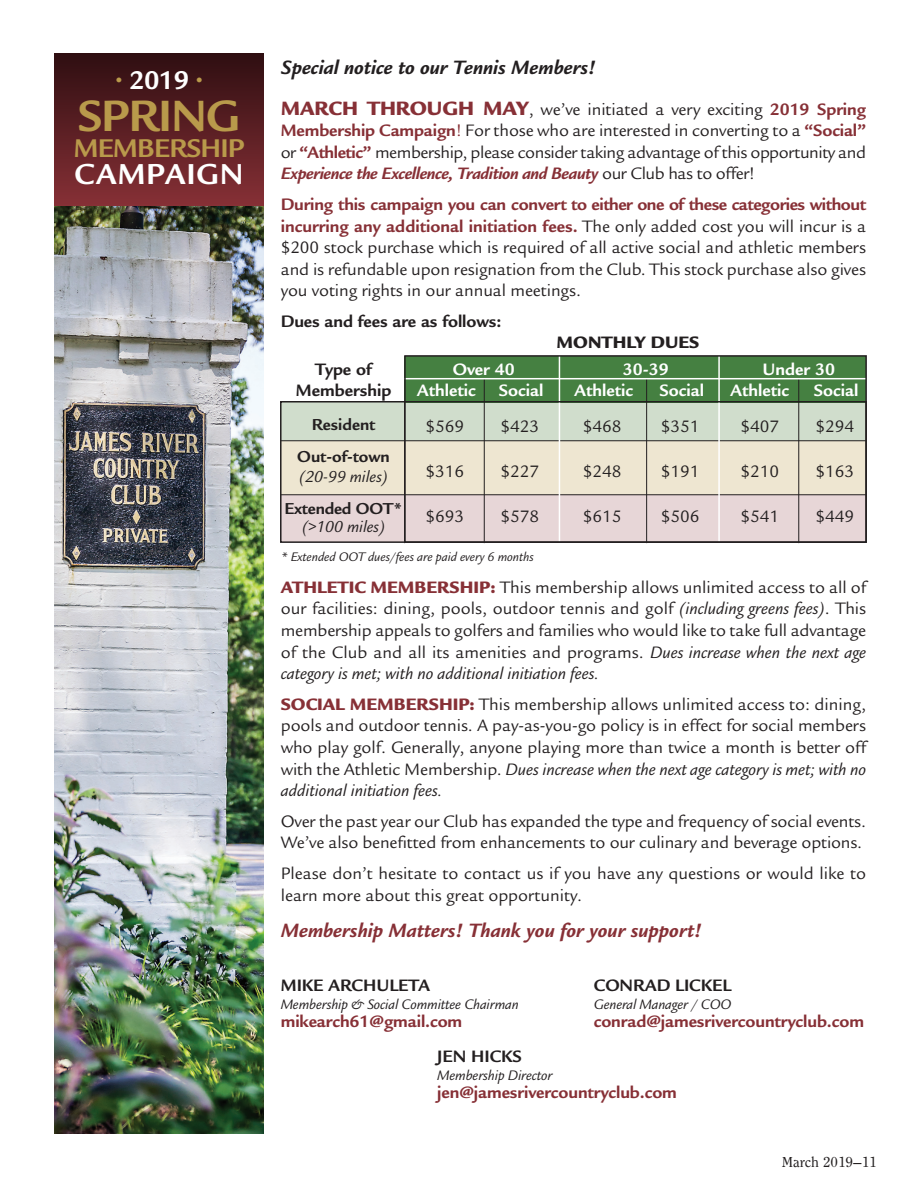
<style>
.page{position:relative;width:918px;height:1188px;background:#fff}
.page>*{position:absolute;margin:0;border:0;box-sizing:border-box;transform-origin:0 0}
.t1{font:700 47.7px "Legacy Sans";letter-spacing:-.025em;color:#b99a4b}
.t2{font:700 31.35px "Legacy Sans";letter-spacing:.025em;color:#fff}
.t3{font:700 27.9px "Legacy Sans";letter-spacing:-.025em;color:#b99a4b}
.t4{font:700 27.9px "Legacy Sans";color:#fff}
.t5{font:italic 700 21px "Legacy Sans";color:#873036}
.t6{font:italic 700 21px "Legacy Sans";color:#231f20}
.t7{font:18px/21.6px "Legacy Sans";letter-spacing:-.005em;color:#231f20;text-align:justify}
.t8{font:700 18px "Legacy Sans";letter-spacing:-.005em;color:#873036}
.t9{font:700 18px/21px "Legacy Sans";letter-spacing:-.005em;color:#231f20;text-align:center}
.t10{font:700 18px "Legacy Sans";color:#fff}
.t11{font:900 18px "Legacy Sans";color:#231f20}
.t12{font:700 17.25px/31.5px "Legacy Sans";color:#231f20;text-align:center}
.t13{font:italic 17.25px "Legacy Sans";color:#231f20}
.t14{font:italic 15px "Legacy Sans";letter-spacing:-.005em;color:#231f20}
.t15{font:15px "Clearface Regular DTC";color:#231f20}
.t16{font:italic 13.5px "Legacy Sans";color:#231f20}
.s1{color:#b99a4b}
.s2{font-weight:900;font-size:21px;color:#873036}
.s3{font-weight:700;color:#873036}
.s4{color:#873036}
.s5{font-weight:700;font-style:italic;color:#873036}
.s6{font-weight:900;color:#873036}
.s7{font-style:italic}
</style>
<div class="page">
<div style="left:281px;top:495px;width:585px;height:47px;background:#e7d6d7"></div>
<div style="left:281px;top:441px;width:585px;height:54px;background:#eee6d1"></div>
<div style="left:281px;top:402px;width:585px;height:39px;background:#d0ddcc"></div>
<img style="left:54px;top:206px;width:210px;height:928px">
<div style="left:54px;top:54px;width:210px;height:152px;background:linear-gradient(to bottom,#2f0e11,#863036)"></div>
<div style="left:405px;top:356px;width:461px;height:46px;background:#458041"></div>
<hr style="left:281px;top:440px;width:585px;height:1px;background:#231f20">
<hr style="left:281px;top:494px;width:585px;height:1px;background:#231f20">
<hr style="left:646px;top:378px;width:1px;height:165px;background:#231f20">
<hr style="left:718px;top:356px;width:2px;height:187px;background:#fff">
<hr style="left:798px;top:379px;width:1px;height:164px;background:#231f20">
<hr style="left:559px;top:356px;width:1px;height:187px;background:#fff">
<hr style="left:484px;top:379px;width:1px;height:164px;background:#231f20">
<div style="left:280px;top:401px;width:587px;height:142px;border:2px solid #231f20"></div>
<hr style="left:404px;top:378px;width:463px;height:1px;background:#fff">
<div style="left:404px;top:355px;width:463px;height:188px;border:2px solid #231f20"></div>
<h3 class="t4" style="left:115px;top:64px;width:90px"><span class="s1">•</span> 2019 <span class="s1">•</span></h3>
<h1 class="t1" style="left:78px;top:89px;width:164px">SPRING</h1>
<h3 class="t3" style="left:74px;top:132px;width:172px">MEMBERSHIP</h3>
<h2 class="t2" style="left:75px;top:156px;width:171px">CAMPAIGN</h2>
<p class="t6" style="left:281px;top:55px;width:317px">Special notice to our Tennis Members!</p>
<p class="t7" style="left:281px;top:98px;width:587px"><span class="s2">MARCH THROUGH MAY</span>, we’ve initiated a very exciting <span class="s3">2019 Spring Membership Campaign</span><span class="s4">!</span> For those who are interested in converting to a <span class="s3">“Social” </span>or <span class="s3">“Athletic”</span> membership, please consider taking advantage of this opportunity and <span class="s5">Experience the Excellence, Tradition and Beauty</span> our Club has to offer!</p>
<p class="t7" style="left:281px;top:194px;width:587px"><span class="s3">During this campaign you can convert to either one of these categories without incurring any additional initiation fees.</span> The only added cost you will incur is a $200 stock purchase which is required of all active social and athletic members and is refundable upon resignation from the Club. This stock purchase also gives you voting rights in our annual meetings.</p>
<p class="t9" style="left:281px;top:311px;width:222px">Dues and fees are as follows:</p>
<p class="t9" style="left:296px;top:358px;width:97px">Type of<br>Membership</p>
<p class="t12" style="left:297px;top:409px;width:94px">Resident<br>Out-of-town</p>
<p class="t13" style="left:299px;top:467px;width:90px">(20-99 miles)</p>
<p class="t12" style="left:284px;top:493px;width:120px">Extended OOT*</p>
<p class="t13" style="left:302px;top:517px;width:85px">(&gt;100 miles)</p>
<p class="t11" style="left:557px;top:332px;width:144px">MONTHLY DUES</p>
<p class="t10" style="left:453px;top:359px;width:64px">Over 40</p>
<p class="t10" style="left:623px;top:359px;width:48px">30-39</p>
<p class="t10" style="left:763px;top:359px;width:74px">Under 30</p>
<p class="t10" style="left:417px;top:380px;width:60px">Athletic</p>
<p class="t10" style="left:499px;top:380px;width:46px">Social</p>
<p class="t10" style="left:574px;top:380px;width:60px">Athletic</p>
<p class="t10" style="left:659px;top:380px;width:46px">Social</p>
<p class="t10" style="left:730px;top:380px;width:60px">Athletic</p>
<p class="t10" style="left:814px;top:380px;width:46px">Social</p>
<p class="t7" style="left:425px;top:415px;width:40px">$569</p>
<p class="t7" style="left:500px;top:415px;width:40px">$423</p>
<p class="t7" style="left:583px;top:415px;width:40px">$468</p>
<p class="t7" style="left:661px;top:415px;width:40px">$351</p>
<p class="t7" style="left:740px;top:415px;width:40px">$407</p>
<p class="t7" style="left:815px;top:415px;width:40px">$294</p>
<p class="t7" style="left:425px;top:460px;width:40px">$316</p>
<p class="t7" style="left:500px;top:460px;width:40px">$227</p>
<p class="t7" style="left:583px;top:460px;width:40px">$248</p>
<p class="t7" style="left:661px;top:460px;width:40px">$191</p>
<p class="t7" style="left:740px;top:460px;width:40px">$210</p>
<p class="t7" style="left:815px;top:460px;width:40px">$163</p>
<p class="t7" style="left:425px;top:505px;width:40px">$693</p>
<p class="t7" style="left:500px;top:505px;width:40px">$578</p>
<p class="t7" style="left:583px;top:505px;width:40px">$615</p>
<p class="t7" style="left:661px;top:505px;width:40px">$506</p>
<p class="t7" style="left:740px;top:505px;width:40px">$541</p>
<p class="t7" style="left:815px;top:505px;width:40px">$449</p>
<p class="t16" style="left:281px;top:549px;width:254px">* Extended OOT dues/fees are paid every 6 months</p>
<p class="t7" style="left:281px;top:577px;width:587px"><span class="s6">ATHLETIC MEMBERSHIP:</span> This membership allows unlimited access to all of our facilities: dining, pools, outdoor tennis and golf <span class="s7">(including greens fees)</span>. This membership appeals to golfers and families who would like to take full advantage of the Club and all its amenities and programs. <span class="s7">Dues increase when the next age category is met; with no additional initiation fees.</span></p>
<p class="t7" style="left:281px;top:694px;width:587px"><span class="s6">SOCIAL MEMBERSHIP:</span> This membership allows unlimited access to: dining, pools and outdoor tennis. A pay-as-you-go policy is in effect for social members who play golf. Generally, anyone playing more than twice a month is better off with the Athletic Membership. <span class="s7">Dues increase when the next age category is met; with no additional initiation fees.</span></p>
<p class="t7" style="left:281px;top:811px;width:587px">Over the past year our Club has expanded the type and frequency of social events.<br>We’ve also benefitted from enhancements to our culinary and beverage options.</p>
<p class="t7" style="left:281px;top:863px;width:587px">Please don’t hesitate to contact us if you have any questions or would like to learn more about this great opportunity.</p>
<p class="t5" style="left:281px;top:918px;width:423px">Membership Matters! Thank you for your support!</p>
<p class="t9" style="left:281px;top:975px;width:151px">MIKE ARCHULETA</p>
<p class="t14" style="left:281px;top:996px;width:240px">Membership &amp; Social Committee Chairman</p>
<p class="t8" style="left:281px;top:1011px;width:183px">mikearch61@gmail.com</p>
<p class="t9" style="left:594px;top:975px;width:139px">CONRAD LICKEL</p>
<p class="t14" style="left:594px;top:996px;width:139px">General Manager / COO</p>
<p class="t8" style="left:594px;top:1011px;width:272px">conrad@jamesrivercountryclub.com</p>
<p class="t9" style="left:437px;top:1046px;width:86px">JEN HICKS</p>
<p class="t14" style="left:437px;top:1067px;width:117px">Membership Director</p>
<p class="t8" style="left:437px;top:1082px;width:241px">jen@jamesrivercountryclub.com</p>
<p class="t15" style="left:782px;top:1153px;width:96px">March 2019—11</p>
</div>
